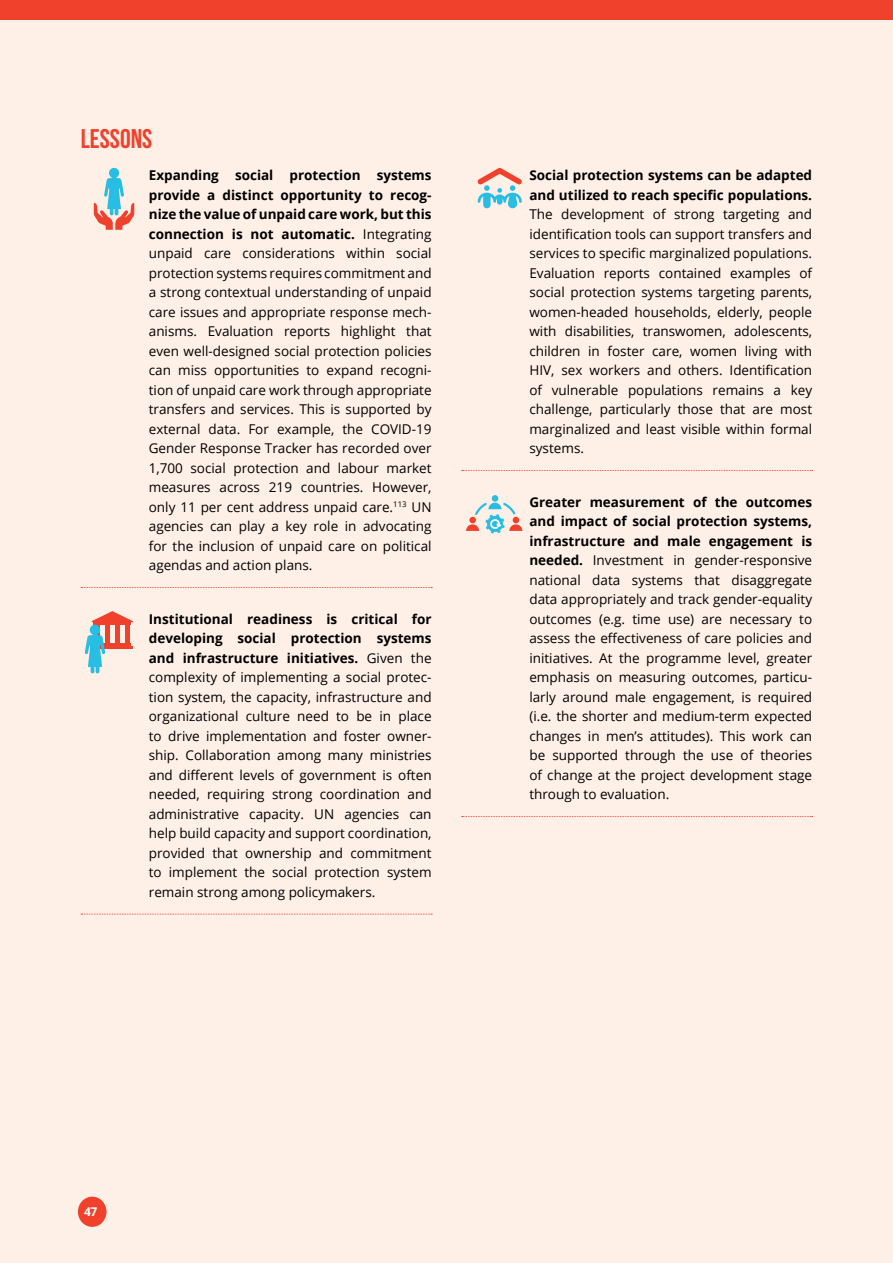
<style>
.page{position:relative;width:893px;height:1263px;background:#feefe7}
.page>*{position:absolute;margin:0;border:0;box-sizing:border-box;transform-origin:0 0}
.t1{font:700 27px "Bebas Neue";color:#ef412c}
.t2{font:13.5px/19.5px "Open Sans";color:#000;text-align:justify}
.t3{font:700 13.5px/19.5px "Open Sans";color:#000}
.t4{font:700 12px "Open Sans";color:#fff}
.s1{font-weight:700}
</style>
<div class="page">
<svg style="left:81px;top:587px;width:351px;height:1px"></svg>
<svg style="left:81px;top:914px;width:351px;height:1px"></svg>
<svg style="left:462px;top:470px;width:351px;height:1px"></svg>
<svg style="left:462px;top:816px;width:351px;height:1px"></svg>
<svg style="left:94px;top:168px;width:40px;height:62px"></svg>
<svg style="left:477px;top:168px;width:45px;height:40px"></svg>
<div style="left:492px;top:495px;width:6px;height:7px;background:#28bde2;border-radius:50%"></div>
<svg style="left:466px;top:503px;width:56px;height:30px"></svg>
<hr style="left:91px;top:621px;width:42px;height:1px;background:#ef412c">
<hr style="left:94px;top:622px;width:37px;height:3px;background:#ef412c">
<hr style="left:94px;top:643px;width:37px;height:3px;background:#ef412c">
<hr style="left:91px;top:646px;width:42px;height:3px;background:#ef412c">
<div style="left:105px;top:625px;width:5px;height:18px;background:#ef412c"></div>
<div style="left:115px;top:625px;width:5px;height:18px;background:#ef412c"></div>
<div style="left:125px;top:625px;width:5px;height:18px;background:#ef412c"></div>
<svg style="left:85px;top:625px;width:20px;height:48px"></svg>
<div style="left:78px;top:1196px;width:28px;height:31px;background:#ef412c;border-radius:50%"></div>
<div style="left:0;top:0;width:893px;height:19px;background:#ef412c"></div>
<h1 class="t1" style="left:81px;top:124px;width:73px">LESSONS</h1>
<p class="t2" style="left:149px;top:165px;width:284px"><span class="s1">Expanding social protection systems provide a distinct opportunity to recog&shy;nize the value of unpaid care work, but this connection is not automatic.</span> Integrating unpaid care considerations within social protection systems requires commitment and a strong contextual understanding of unpaid care issues and appropriate response mech&shy;anisms. Evaluation reports highlight that even well-designed social protection policies can miss opportunities to expand recogni&shy;tion of unpaid care work through appropriate transfers and services. This is supported by external data. For example, the COVID-19<br>Gender Response Tracker has recorded over 1,700 social protection and labour market measures across 219 countries. However, only 11 per cent address unpaid care.<sup>113</sup> UN agencies can play a key role in advocating for the inclusion of unpaid care on political agendas and action plans.</p>
<p class="t2" style="left:149px;top:609px;width:284px"><span class="s1">Institutional readiness is critical for developing social protection systems and infrastructure initiatives.</span> Given the complexity of implementing a social protec&shy;tion system, the capacity, infrastructure and organizational culture need to be in place to drive implementation and foster owner&shy;ship. Collaboration among many ministries and different levels of government is often needed, requiring strong coordination and administrative capacity. UN agencies can help build capacity and support coordination, provided that ownership and commitment to implement the social protection system remain strong among policymakers.</p>
<p class="t3" style="left:529px;top:165px;width:284px">Social protection systems can be adapted and utilized to reach specific populations.</p>
<p class="t2" style="left:529px;top:204px;width:284px">The development of strong targeting and identification tools can support transfers and services to specific marginalized populations.<br>Evaluation reports contained examples of social protection systems targeting parents, women-headed households, elderly, people with disabilities, transwomen, adolescents, children in foster care, women living with HIV, sex workers and others. Identification of vulnerable populations remains a key challenge, particularly those that are most marginalized and least visible within formal systems.</p>
<p class="t2" style="left:529px;top:492px;width:284px"><span class="s1">Greater measurement of the outcomes and impact of social protection systems, infrastructure and male engagement is needed.</span> Investment in gender-responsive national data systems that disaggregate data appropriately and track gender-equality outcomes (e.g. time use) are necessary to assess the effectiveness of care policies and initiatives. At the programme level, greater emphasis on measuring outcomes, particu&shy;larly around male engagement, is required (i.e. the shorter and medium-term expected changes in men’s attitudes). This work can be supported through the use of theories of change at the project development stage through to evaluation.</p>
<p class="t4" style="left:84px;top:1203px;width:15px">47</p>
</div>
